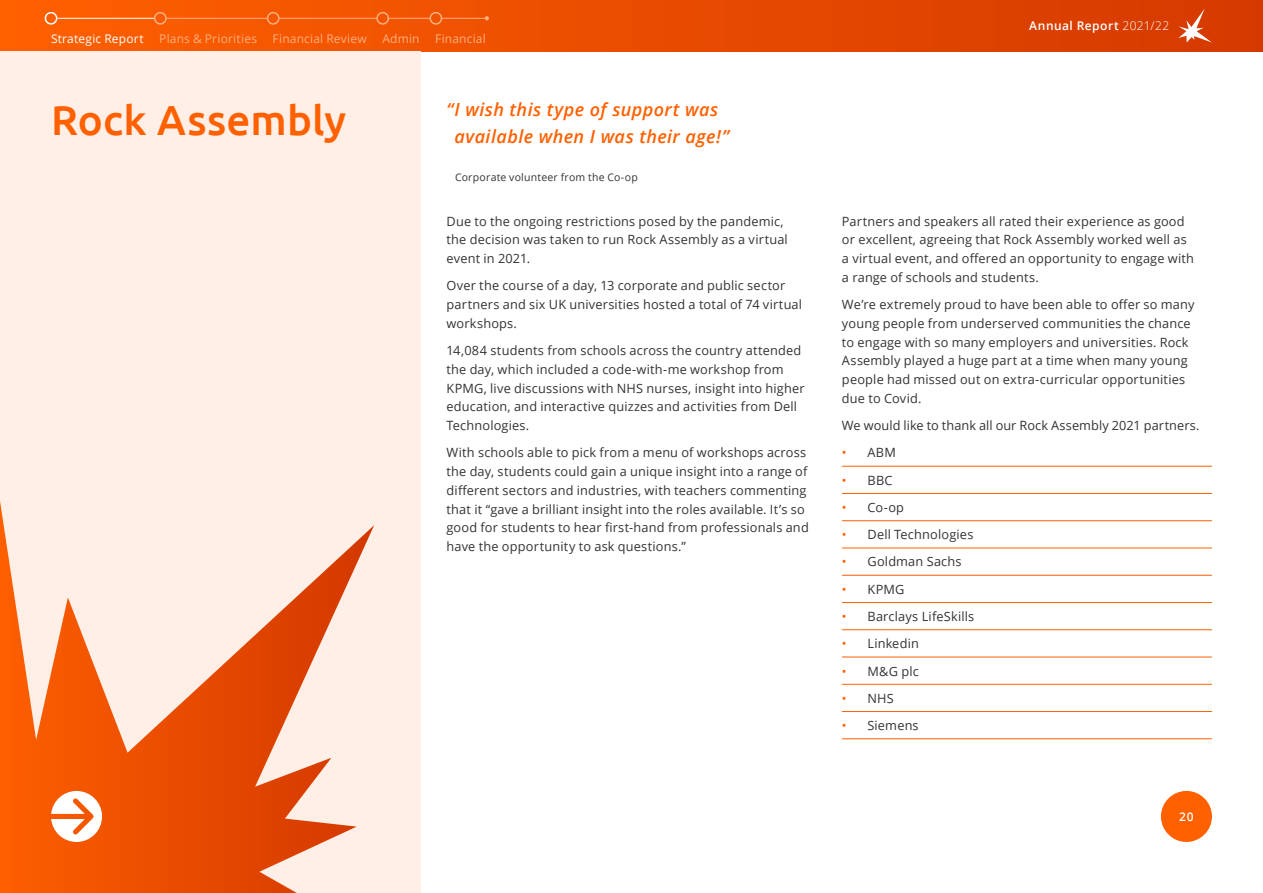
<style>
.page{position:relative;width:1263px;height:893px;background:#fff}
.page>*{position:absolute;margin:0;border:0;box-sizing:border-box;transform-origin:0 0}
.t1{font:500 42px "Ubuntu";letter-spacing:.005em;color:#ff6000}
.t2{font:italic 600 18px/27px "Open Sans";letter-spacing:.025em;color:#ff6000}
.t3{font:12.75px/18.8px "Open Sans";letter-spacing:.015em;color:#333}
.t4{font:12px "Open Sans";letter-spacing:.015em;color:#ffaf80}
.t5{font:600 12px "Open Sans";letter-spacing:.04em;color:#fff}
.t6{font:12px "Open Sans";letter-spacing:.015em;color:#fff}
.t7{font:10.5px "Open Sans";letter-spacing:.02em;color:#333}
.s1{font-weight:300}
.s2{color:#ff6000}
</style>
<div class="page">
<div style="left:0;top:0;width:1263px;height:51px;background:linear-gradient(to right,#ff6000,#d43900)"></div>
<svg style="left:1178px;top:9px;width:34px;height:34px"></svg>
<hr style="left:57px;top:18px;width:97px;height:1px;background:#fff">
<div style="left:45px;top:12px;width:12px;height:13px;border:2px solid #fff;border-radius:50%"></div>
<hr style="left:166px;top:18px;width:102px;height:1px;background:#ffaf80">
<hr style="left:279px;top:18px;width:98px;height:1px;background:#ffaf80">
<hr style="left:388px;top:18px;width:42px;height:1px;background:#ffaf80">
<hr style="left:442px;top:18px;width:43px;height:1px;background:#ffaf80">
<svg style="left:485px;top:16px;width:4px;height:4px"></svg>
<div style="left:154px;top:12px;width:13px;height:13px;border:2px solid #ffaf80;border-radius:50%"></div>
<div style="left:267px;top:12px;width:13px;height:13px;border:2px solid #ffaf80;border-radius:50%"></div>
<div style="left:376px;top:12px;width:13px;height:13px;border:2px solid #ffaf80;border-radius:50%"></div>
<div style="left:429px;top:12px;width:13px;height:13px;border:2px solid #ffaf80;border-radius:50%"></div>
<hr style="left:842px;top:466px;width:370px;height:1px;background:#ff6000">
<hr style="left:842px;top:493px;width:370px;height:1px;background:#ff6000">
<hr style="left:842px;top:520px;width:370px;height:1px;background:#ff6000">
<hr style="left:842px;top:548px;width:370px;height:1px;background:#ff6000">
<hr style="left:842px;top:575px;width:370px;height:1px;background:#ff6000">
<hr style="left:842px;top:602px;width:370px;height:1px;background:#ff6000">
<hr style="left:842px;top:629px;width:370px;height:1px;background:#ff6000">
<hr style="left:842px;top:657px;width:370px;height:1px;background:#ff6000">
<hr style="left:842px;top:684px;width:370px;height:1px;background:#ff6000">
<hr style="left:842px;top:711px;width:370px;height:1px;background:#ff6000">
<hr style="left:842px;top:738px;width:370px;height:1px;background:#ff6000">
<div style="left:0;top:51px;width:421px;height:842px;background:#ffefe6"></div>
<div style="left:1161px;top:791px;width:51px;height:51px;background:#ff6000;border-radius:50%"></div>
<svg style="left:0;top:501px;width:374px;height:392px"></svg>
<svg style="left:51px;top:791px;width:51px;height:51px;background:#fbbf9e"></svg>
<p class="t6" style="left:51px;top:30px;width:94px">Strategic Report</p>
<p class="t4" style="left:159px;top:30px;width:99px">Plans &amp; Priorities</p>
<p class="t4" style="left:273px;top:30px;width:96px">Financial Review</p>
<p class="t4" style="left:382px;top:30px;width:39px">Admin</p>
<p class="t4" style="left:435px;top:30px;width:52px">Financial</p>
<h1 class="t1" style="left:51px;top:93px;width:297px">Rock Assembly</h1>
<h2 class="t2" style="left:454px;top:95px;width:276px;text-indent:-8px">“I wish this type of support was available when I was their age!”</h2>
<p class="t7" style="left:455px;top:170px;width:184px">Corporate volunteer from the Co-op</p>
<p class="t3" style="left:446px;top:211px;width:343px">Due to the ongoing restrictions posed by the pandemic, the decision was taken to run Rock Assembly as a virtual event in 2021.</p>
<p class="t3" style="left:446px;top:276px;width:357px">Over the course of a day, 13 corporate and public sector partners and six UK universities hosted a total of 74 virtual workshops.</p>
<p class="t3" style="left:446px;top:341px;width:360px">14,084 students from schools across the country attended the day, which included a code-with-me workshop from KPMG, live discussions with NHS nurses, insight into higher education, and interactive quizzes and activities from Dell Technologies.</p>
<p class="t3" style="left:446px;top:443px;width:364px">With schools able to pick from a menu of workshops across the day, students could gain a unique insight into a range of different sectors and industries, with teachers commenting that it “gave a brilliant insight into the roles available. It’s so good for students to hear first-hand from professionals and have the opportunity to ask questions.”</p>
<p class="t5" style="left:1029px;top:17px;width:142px">Annual Report <span class="s1">2021/22</span></p>
<p class="t3" style="left:842px;top:211px;width:354px">Partners and speakers all rated their experience as good or excellent, agreeing that Rock Assembly worked well as a virtual event, and offered an opportunity to engage with a range of schools and students.</p>
<p class="t3" style="left:842px;top:295px;width:354px">We’re extremely proud to have been able to offer so many young people from underserved communities the chance to engage with so many employers and universities. Rock Assembly played a huge part at a time when many young people had missed out on extra-curricular opportunities due to Covid.</p>
<p class="t3" style="left:842px;top:416px;width:359px">We would like to thank all our Rock Assembly 2021 partners.</p>
<p class="t3" style="left:842px;top:443px;width:55px"><span class="s2">•</span> ABM</p>
<p class="t3" style="left:842px;top:470px;width:52px"><span class="s2">•</span> BBC</p>
<p class="t3" style="left:842px;top:498px;width:64px"><span class="s2">•</span> Co-op</p>
<p class="t3" style="left:842px;top:525px;width:133px"><span class="s2">•</span> Dell Technologies</p>
<p class="t3" style="left:842px;top:552px;width:121px"><span class="s2">•</span> Goldman Sachs</p>
<p class="t3" style="left:842px;top:579px;width:64px"><span class="s2">•</span> KPMG</p>
<p class="t3" style="left:842px;top:607px;width:134px"><span class="s2">•</span> Barclays LifeSkills</p>
<p class="t3" style="left:842px;top:634px;width:78px"><span class="s2">•</span> Linkedin</p>
<p class="t3" style="left:842px;top:661px;width:78px"><span class="s2">•</span> M&amp;G plc</p>
<p class="t3" style="left:842px;top:688px;width:53px"><span class="s2">•</span> NHS</p>
<p class="t3" style="left:842px;top:716px;width:78px"><span class="s2">•</span> Siemens</p>
<p class="t5" style="left:1179px;top:808px;width:16px">20</p>
</div>
